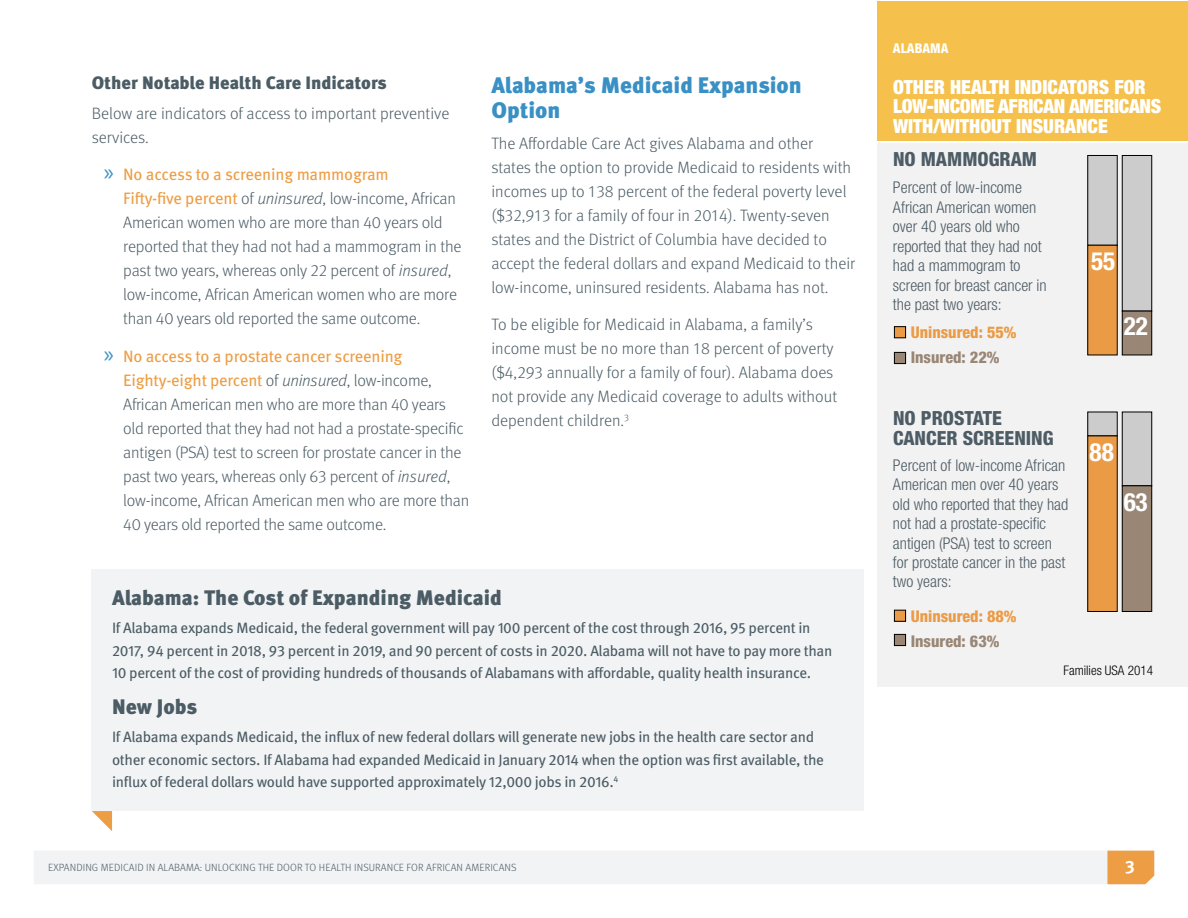
<style>
.page{position:relative;width:1188px;height:918px;background:#fff}
.page>*{position:absolute;margin:0;border:0;box-sizing:border-box;transform-origin:0 0}
.t1{font:700 condensed 25.2px "Helvetica Neue LT Std";color:#fff}
.t2{font:900 22.5px/25.5px "Meta OT";color:#3990c5}
.SIDEBAR_-_H1{font:900 21px "Meta OT";color:#4b5c65}
.t3{font:900 condensed 19.5px/19.5px "Helvetica Neue LT Std";color:#fff}
.t4{font:800 condensed 19.5px/19.5px "Helvetica Neue LT Std";color:#4d5c65}
.t5{font:900 18px "Meta OT";color:#4b5c65}
.t6{font:700 18px "Meta OT";color:#fff}
.BODY{font:300 16.5px/24px "Meta OT";letter-spacing:-.01em;color:#4b5c65}
.t7{font:300 condensed 16.2px/19.5px "Helvetica Neue LT Std";color:#4d5c65}
.t8{font:800 condensed 16.2px/25.5px "Helvetica Neue LT Std";color:#eb9b45}
.t9{font:800 condensed 16.2px "Helvetica Neue LT Std";color:#998675}
.SIDEBAR_-_BODY{font:15px/22.5px "Meta OT";letter-spacing:-.02em;color:#4b5c65}
.t10{font:800 condensed 13.5px "Helvetica Neue LT Std";color:#fff}
.t11{font:300 condensed 13.2px "Helvetica Neue LT Std";color:#000}
.t12{font:300 10.5px "Meta OT";letter-spacing:.01em;color:#4b5c65}
.s1{font-family:"Myriad Pro";font-weight:400;font-size:24px;color:#3990c5}
.s2{font-weight:400;color:#ed9d44}
.s3{font-style:italic}
.s4{color:#998675}
</style>
<div class="page">
<div style="left:34px;top:851px;width:1120px;height:33px;background:#f2f3f4"></div>
<div style="left:92px;top:569px;width:772px;height:242px;background:#f2f3f4"></div>
<svg style="left:92px;top:811px;width:20px;height:20px"></svg>
<div style="left:878px;top:143px;width:310px;height:544px;background:#f2f2f2"></div>
<div style="left:1088px;top:155px;width:29px;height:90px;background:#ccc"></div>
<div style="left:1087px;top:155px;width:31px;height:91px;border:1px solid #000"></div>
<div style="left:1122px;top:155px;width:30px;height:156px;background:#ccc"></div>
<div style="left:1122px;top:155px;width:30px;height:156px;border:1px solid #000"></div>
<div style="left:1088px;top:412px;width:29px;height:24px;background:#ccc"></div>
<div style="left:1087px;top:412px;width:31px;height:24px;border:1px solid #000"></div>
<div style="left:1122px;top:412px;width:30px;height:74px;background:#ccc"></div>
<div style="left:1122px;top:412px;width:30px;height:74px;border:1px solid #000"></div>
<div style="left:1088px;top:245px;width:29px;height:110px;background:#eb9b45"></div>
<div style="left:1087px;top:245px;width:31px;height:110px;border:1px solid #000"></div>
<div style="left:1122px;top:311px;width:30px;height:44px;background:#998675"></div>
<div style="left:1122px;top:311px;width:30px;height:44px;border:1px solid #000"></div>
<div style="left:1088px;top:436px;width:29px;height:175px;background:#eb9b45"></div>
<div style="left:1087px;top:436px;width:31px;height:176px;border:1px solid #000"></div>
<div style="left:1122px;top:486px;width:30px;height:125px;background:#998675"></div>
<div style="left:1122px;top:485px;width:30px;height:127px;border:1px solid #000"></div>
<div style="left:894px;top:327px;width:12px;height:11px;background:#eb9b45"></div>
<div style="left:894px;top:326px;width:12px;height:12px;border:1px solid #000"></div>
<div style="left:894px;top:352px;width:12px;height:12px;background:#998675"></div>
<div style="left:894px;top:352px;width:12px;height:12px;border:1px solid #000"></div>
<div style="left:894px;top:610px;width:12px;height:11px;background:#eb9b45"></div>
<div style="left:894px;top:610px;width:12px;height:12px;border:1px solid #000"></div>
<div style="left:894px;top:634px;width:12px;height:12px;background:#998675"></div>
<div style="left:894px;top:634px;width:12px;height:12px;border:1px solid #000"></div>
<div style="left:878px;top:1px;width:310px;height:139px;background:#f5c14c"></div>
<h2 class="t5" style="left:92px;top:72px;width:297px">Other Notable Health Care Indicators</h2>
<p class="BODY" style="left:92px;top:101px;width:359px">Below are indicators of access to important preventive services.</p>
<p class="BODY" style="left:123px;top:163px;width:340px;text-indent:-20px"><span class="s1">»</span> <span class="s2">No access to a screening mammogram<br>Fifty-five percent</span> of <span class="s3">uninsured</span>, low-income, African American women who are more than 40 years old reported that they had not had a mammogram in the past two years, whereas only 22 percent of <span class="s3">insured</span>, low-income, African American women who are more than 40 years old reported the same outcome.</p>
<p class="BODY" style="left:123px;top:344px;width:347px;text-indent:-20px"><span class="s1">»</span> <span class="s2">No access to a prostate cancer screening Eighty-eight percent</span> of <span class="s3">uninsured</span>, low-income, African American men who are more than 40 years old reported that they had not had a prostate-specific antigen (PSA) test to screen for prostate cancer in the past two years, whereas only 63 percent of <span class="s3">insured</span>, low-income, African American men who are more than 40 years old reported the same outcome.</p>
<h1 class="t2" style="left:491px;top:73px;width:312px">Alabama’s Medicaid Expansion<br>Option</h1>
<p class="BODY" style="left:491px;top:131px;width:365px">The Affordable Care Act gives Alabama and other states the option to provide Medicaid to residents with incomes up to 138 percent of the federal poverty level ($32,913 for a family of four in 2014). Twenty-seven states and the District of Columbia have decided to accept the federal dollars and expand Medicaid to their low-income, uninsured residents. Alabama has not.</p>
<p class="BODY" style="left:491px;top:313px;width:347px">To be eligible for Medicaid in Alabama, a family’s income must be no more than 18 percent of poverty ($4,293 annually for a family of four). Alabama does not provide any Medicaid coverage to adults without dependent children.<sup>3</sup></p>
<p class="SIDEBAR_-_H1" style="left:112px;top:585px;width:391px">Alabama: The Cost of Expanding Medicaid</p>
<p class="SIDEBAR_-_BODY" style="left:112px;top:617px;width:722px">If Alabama expands Medicaid, the federal government will pay 100 percent of the cost through 2016, 95 percent in<br>2017, 94 percent in 2018, 93 percent in 2019, and 90 percent of costs in 2020. Alabama will not have to pay more than<br>10 percent of the cost of providing hundreds of thousands of Alabamans with affordable, quality health insurance.</p>
<p class="SIDEBAR_-_H1" style="left:112px;top:694px;width:87px">New Jobs</p>
<p class="SIDEBAR_-_BODY" style="left:112px;top:726px;width:714px">If Alabama expands Medicaid, the influx of new federal dollars will generate new jobs in the health care sector and other economic sectors. If Alabama had expanded Medicaid in January 2014 when the option was first available, the influx of federal dollars would have supported approximately 12,000 jobs in 2016.<sup>4</sup></p>
<p class="t10" style="left:893px;top:40px;width:47px">KANS S</p>
<p class="t10" style="left:893px;top:40px;width:57px">ALABAMA</p>
<p class="t3" style="left:893px;top:77px;width:270px">OTHER HEALTH INDICATORS FOR<br>LOW-INCOME AFRICAN AMERICANS<br>WITH/WITHOUT INSURANCE</p>
<p class="t3" style="left:962px;top:96px;width:127px">OME HISPANICS</p>
<p class="t4" style="left:893px;top:149px;width:146px">NO MAMMOGRAM</p>
<p class="t7" style="left:893px;top:178px;width:155px">Percent of low-income<br>African American women over 40 years old who reported that they had not had a mammogram to screen for breast cancer in the past two years:</p>
<p class="t7" style="left:893px;top:197px;width:168px">Hisp ic women over 40<br>yea s old who reported that they ha not had a mammogra to screen for breast cancer in the past two years:</p>
<p class="t8" style="left:911px;top:319px;width:107px">Uninsured: 55%<br><span class="s4">Insured: 22%</span></p>
<p class="t8" style="left:987px;top:319px;width:10px">4</p>
<p class="t9" style="left:970px;top:348px;width:18px">11</p>
<p class="t4" style="left:893px;top:408px;width:162px">NO PROSTATE<br>CANCER SCREENING</p>
<p class="t7" style="left:893px;top:455px;width:177px">Percent of low-income African<br>American men over 40 years old who reported that they had not had a prostate-specific antigen (PSA) test to screen for prostate cancer in the past two years:</p>
<p class="t8" style="left:911px;top:603px;width:107px">Uninsured: 88%<br><span class="s4">Insured: 63%</span></p>
<p class="t1" style="left:1091px;top:246px;width:26px">55</p>
<p class="t1" style="left:1124px;top:311px;width:26px">22</p>
<p class="t1" style="left:1124px;top:326px;width:26px">11</p>
<p class="t1" style="left:1090px;top:437px;width:26px">88</p>
<p class="t1" style="left:1124px;top:487px;width:25px">63</p>
<p class="t11" style="left:1063px;top:662px;width:91px">Families USA 2014</p>
<p class="t12" style="left:48px;top:862px;width:470px">EXPANDING MEDICAID IN ALABAMA: UNLOCKING THE DOOR TO HEALTH INSURANCE FOR AFRICAN AMERICANS</p>
<p class="t6" style="left:1125px;top:855px;width:11px">3</p>
</div>
